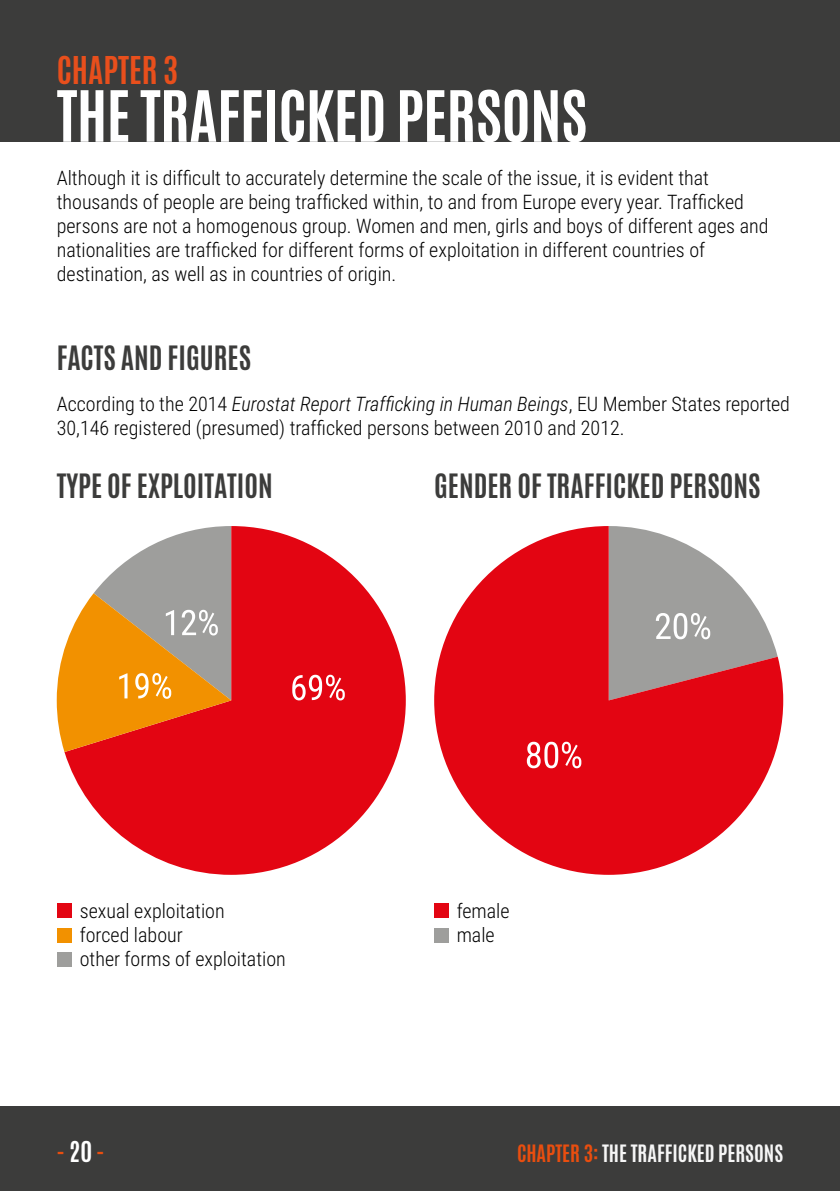
<style>
.page{position:relative;width:840px;height:1191px;background:#fff}
.page>*{position:absolute;margin:0;border:0;box-sizing:border-box;transform-origin:0 0}
.t1{font:700 60px "Antonio";letter-spacing:-.01em;color:#fff}
.t2{font:700 32px "Antonio";color:#e84f1c}
.t3{font:700 28px "Antonio";color:#3c3c3b}
.t4{font:700 24px "Antonio";color:#e94e0f}
.t5{font:300 20px/24px "Roboto Condensed";color:#000}
.t6{font:700 20px "Antonio";color:#f6f6f6}
.s1{font-style:italic}
.s2{color:#fff}
.s3{color:#e94e0f}
</style>
<div class="page">
<div style="left:0;top:1106px;width:839px;height:85px;background:#3c3c3b"></div>
<div style="left:0;top:0;width:839px;height:142px;background:#3c3c3b"></div>
<svg style="left:64px;top:526px;width:341px;height:349px;fill:#e30512"></svg>
<svg style="left:292px;top:674px;width:52px;height:26px"></svg>
<svg style="left:57px;top:526px;width:174px;height:226px"></svg>
<div style="left:434px;top:903px;width:15px;height:15px;background:#e30512"></div>
<div style="left:57px;top:903px;width:15px;height:15px;background:#e30512"></div>
<div style="left:434px;top:927px;width:15px;height:15px;background:#9e9e9c"></div>
<div style="left:57px;top:927px;width:15px;height:15px;background:#f29100"></div>
<div style="left:57px;top:952px;width:15px;height:14px;background:#9e9e9c"></div>
<svg style="left:434px;top:526px;width:348px;height:349px;fill:#e30512"></svg>
<svg style="left:608px;top:526px;width:169px;height:174px"></svg>
<svg style="left:526px;top:741px;width:55px;height:27px"></svg>
<h2 class="t2" style="left:57px;top:46px;width:123px">CHAPTER 3</h2>
<h1 class="t1" style="left:57px;top:71px;width:532px">THE TRAFFICKED PERSONS</h1>
<p class="t5" style="left:57px;top:165px;width:712px">Although it is difficult to accurately determine the scale of the issue, it is evident that thousands of people are being trafficked within, to and from Europe every year. Trafficked persons are not a homogenous group. Women and men, girls and boys of different ages and nationalities are trafficked for different forms of exploitation in different countries of destination, as well as in countries of origin.</p>
<h3 class="t3" style="left:57px;top:337px;width:196px">FACTS AND FIGURES</h3>
<p class="t5" style="left:57px;top:391px;width:734px">According to the 2014 <span class="s1">Eurostat Report Trafficking in Human Beings</span>, EU Member States reported<br>30,146 registered (presumed) trafficked persons between 2010 and 2012.</p>
<h3 class="t3" style="left:57px;top:464px;width:217px">TYPE OF EXPLOITATION</h3>
<h3 class="t3" style="left:434px;top:464px;width:328px">GENDER OF TRAFFICKED PERSONS</h3>
<p class="t5" style="left:80px;top:898px;width:207px">sexual exploitation<br>forced labour<br>other forms of exploitation</p>
<p class="t4" style="left:57px;top:1133px;width:49px">- <span class="s2">20</span> -</p>
<p class="t5" style="left:456px;top:898px;width:54px">female male</p>
<p class="t6" style="left:516px;top:1138px;width:267px"><span class="s3">CHAPTER 3:</span> THE TRAFFICKED PERSONS</p>
</div>
